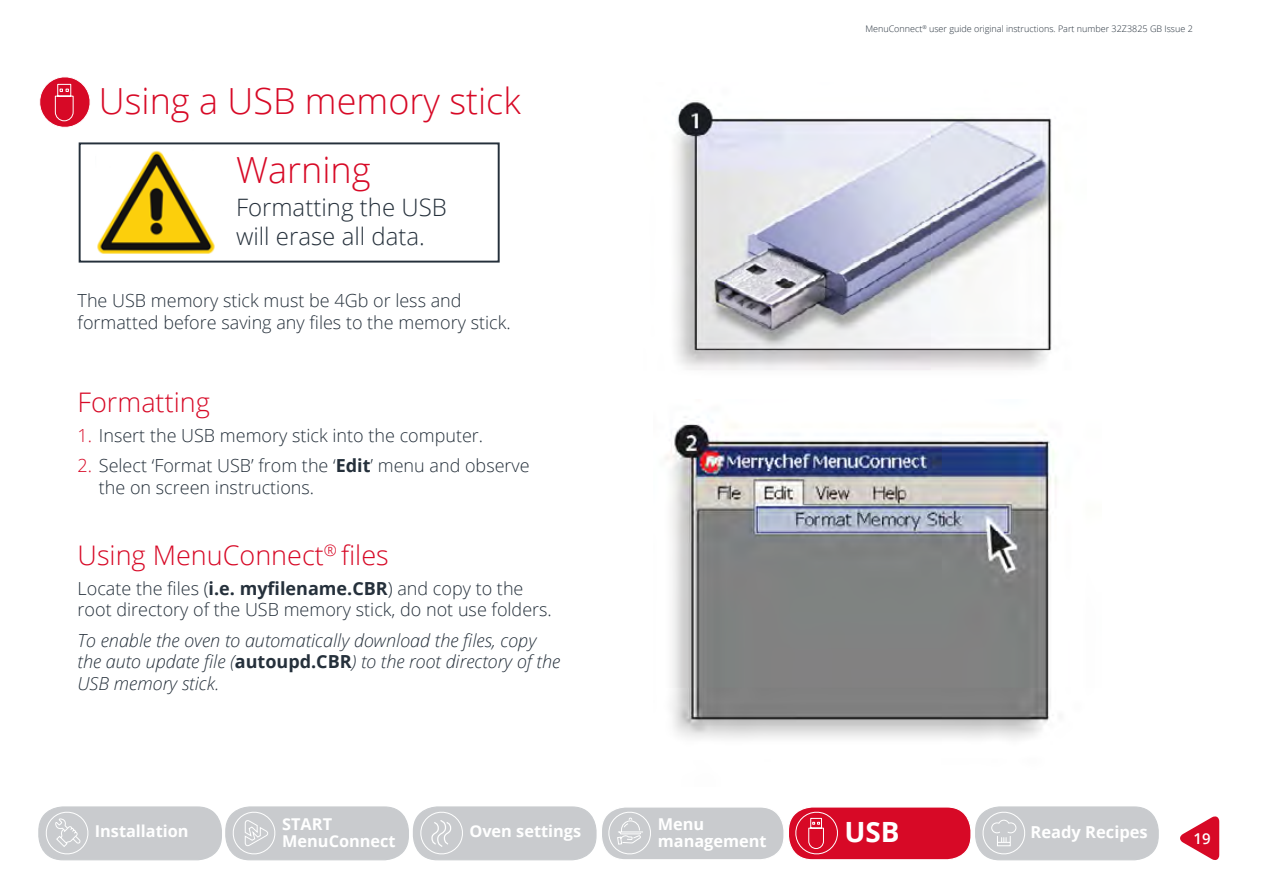
<style>
.page{position:relative;width:1263px;height:893px;background:#fff}
.page>*{position:absolute;margin:0;border:0;box-sizing:border-box;transform-origin:0 0}
.t1{font:300 36px "Open Sans";color:#d70926}
.t2{font:700 27.9px "Open Sans";color:#fff}
.t3{font:300 27px "Open Sans";color:#d70926}
.t4{font:300 24px/28.8px "Open Sans";color:#25303b}
.t5{font:300 18px/21.6px "Open Sans";color:#25303b}
.t6{font:italic 300 18px/21.6px "Open Sans";color:#25303b}
.t7{font:700 16.5px "Open Sans";color:#fff}
.t8{font:700 16.35px/17.2px "Open Sans";color:#fff}
.t9{font:600 15px "Open Sans";color:#fff}
.t10{font:300 9px "Open Sans";color:#25303b}
.s1{color:#d70926}
.s2{font-weight:700}
.s3{font-weight:700;font-style:normal}
</style>
<div class="page">
<svg style="left:1180px;top:816px;width:39px;height:44px"></svg>
<img style="left:674px;top:100px;width:378px;height:270px">
<img style="left:665px;top:417px;width:392px;height:322px">
<div style="left:79px;top:142px;width:421px;height:121px;border:2px solid #25303b"></div>
<img style="left:97px;top:150px;width:118px;height:104px">
<svg style="left:39px;top:77px;width:51px;height:51px"></svg>
<div style="left:788px;top:807px;width:183px;height:53px;background:#d70926;border-radius:24px"></div>
<div style="left:788px;top:806px;width:183px;height:54px;border:1px solid #fff;border-radius:24px"></div>
<svg style="left:792px;top:809px;width:46px;height:48px"></svg>
<div style="left:39px;top:807px;width:182px;height:53px;background:#c9cbce;border-radius:24px"></div>
<div style="left:38px;top:806px;width:184px;height:54px;border:1px solid #25303b;border-radius:24px"></div>
<svg style="left:43px;top:809px;width:46px;height:48px"></svg>
<div style="left:226px;top:807px;width:182px;height:53px;background:#c9cbce;border-radius:24px"></div>
<div style="left:225px;top:806px;width:184px;height:54px;border:1px solid #25303b;border-radius:24px"></div>
<svg style="left:230px;top:809px;width:46px;height:48px"></svg>
<div style="left:413px;top:807px;width:183px;height:53px;background:#c9cbce;border-radius:24px"></div>
<div style="left:413px;top:806px;width:184px;height:54px;border:1px solid #25303b;border-radius:24px"></div>
<svg style="left:417px;top:809px;width:46px;height:48px"></svg>
<div style="left:601px;top:807px;width:183px;height:53px;background:#c9cbce;border-radius:24px"></div>
<div style="left:601px;top:806px;width:184px;height:54px;border:1px solid #fff;border-radius:24px"></div>
<svg style="left:605px;top:809px;width:46px;height:48px"></svg>
<div style="left:976px;top:807px;width:182px;height:53px;background:#c9cbce;border-radius:24px"></div>
<div style="left:975px;top:806px;width:184px;height:54px;border:1px solid #25303b;border-radius:24px"></div>
<svg style="left:979px;top:809px;width:46px;height:48px"></svg>
<p class="t1" style="left:99px;top:76px;width:423px">Using a USB memory stick</p>
<p class="t1" style="left:236px;top:145px;width:136px">Warning</p>
<p class="t4" style="left:236px;top:192px;width:212px">Formatting the USB will erase all data.</p>
<p class="t5" style="left:78px;top:289px;width:435px">The USB memory stick must be 4Gb or less and formatted before saving any files to the memory stick.</p>
<p class="t3" style="left:78px;top:384px;width:134px">Formatting</p>
<p class="t5" style="left:78px;top:424px;width:407px"><span class="s1">1.</span> Insert the USB memory stick into the computer.</p>
<p class="t5" style="left:99px;top:454px;width:432px;text-indent:-21px"><span class="s1">2.</span> Select ‘Format USB’ from the ‘<span class="s2">Edit</span>’ menu and observe the on screen instructions.</p>
<p class="t3" style="left:78px;top:536px;width:313px">Using MenuConnect<sup>®</sup> files</p>
<p class="t5" style="left:78px;top:577px;width:476px">Locate the files (<span class="s2">i.e. myfilename.CBR</span>) and copy to the root directory of the USB memory stick, do not use folders.</p>
<p class="t6" style="left:78px;top:628px;width:484px">To enable the oven to automatically download the files, copy the auto update file (<span class="s3">autoupd.CBR</span>) to the root directory of the<br>USB memory stick.</p>
<p class="t10" style="left:865px;top:23px;width:329px">MenuConnect<sup>®</sup> user guide original instructions. Part number 32Z3825 GB Issue 2</p>
<p class="t8" style="left:282px;top:815px;width:115px">START<br>MenuConnect</p>
<p class="t8" style="left:469px;top:822px;width:113px">Oven settings</p>
<p class="t8" style="left:658px;top:815px;width:110px">Menu management</p>
<p class="t7" style="left:1030px;top:821px;width:119px">Ready Recipes</p>
<p class="t8" style="left:95px;top:822px;width:95px">Installation</p>
<p class="t2" style="left:844px;top:813px;width:57px">USB</p>
<p class="t9" style="left:1193px;top:828px;width:19px">19</p>
</div>
